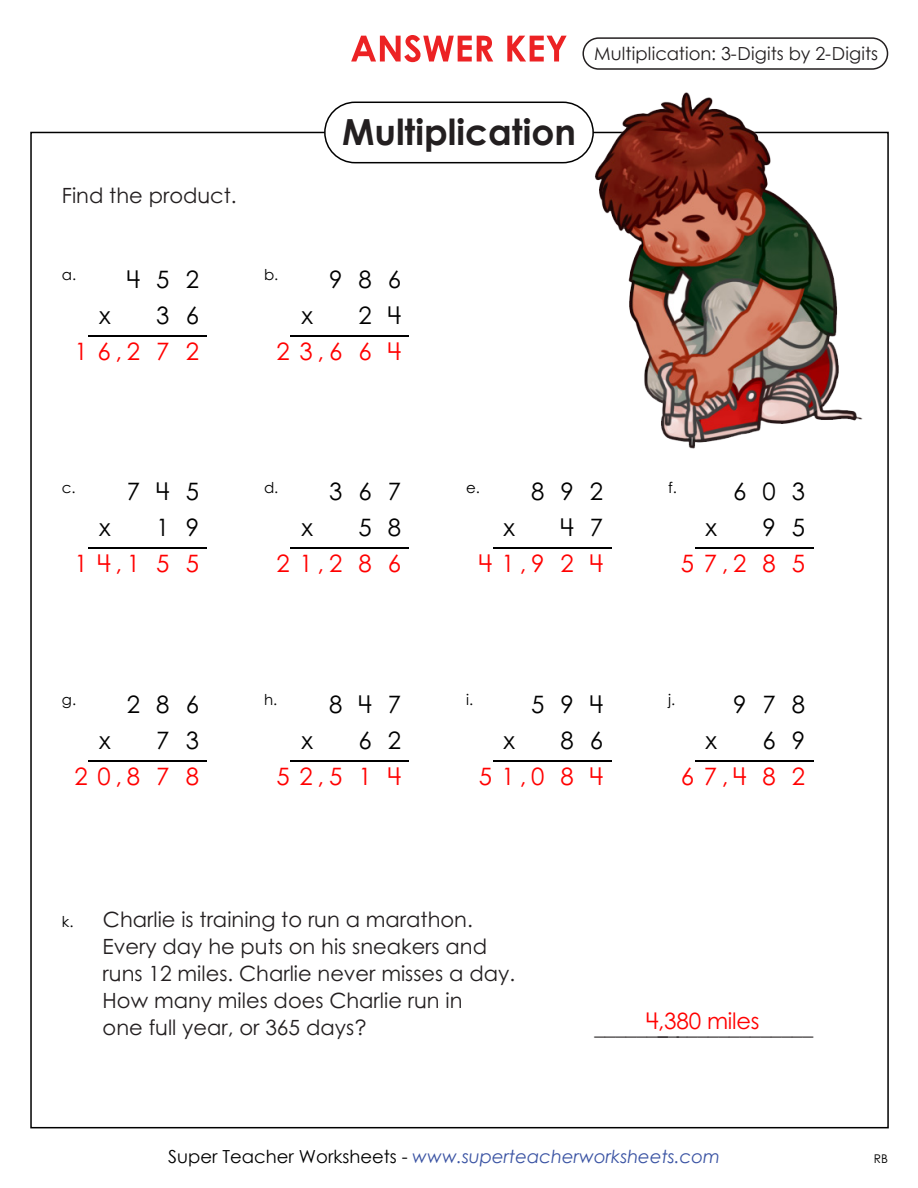
<style>
.page{position:relative;width:918px;height:1188px;background:#fff}
.page>*{position:absolute;margin:0;border:0;box-sizing:border-box;transform-origin:0 0}
.t1{font:700 36px "Century Gothic 2";color:#231f20}
.t2{font:24px/36px "Century STW4";letter-spacing:.67em;color:#000}
.t3{font:24px "Century STW4";letter-spacing:.4em;color:#f00}
.t4{font:22.5px "Century STW4";letter-spacing:-.01em;color:#f00}
.t5{font:21px/27px "Century STW4";color:#231f20}
.t6{font:21px "Century STW3";color:#231f20}
.t7{font:italic 18px "Century Gothic 2";color:#3a53a3}
.t8{font:18px "Century Gothic 2";letter-spacing:.005em;color:#231f20}
.t9{font:15px "Century STW4";color:#000}
.t10{font:12px "Century STW4";color:#000}
.s1{font-family:"Century STW4"}
.s2{font-size:15px;color:#000}
.s3{font-style:normal;color:#000}
</style>
<div class="page">
<svg style="left:351px;top:35px;width:142px;height:27px"></svg>
<svg style="left:507px;top:36px;width:60px;height:26px"></svg>
<hr style="left:89px;top:335px;width:118px;height:1px;background:#000">
<hr style="left:291px;top:335px;width:118px;height:1px;background:#000">
<hr style="left:89px;top:547px;width:118px;height:2px;background:#000">
<hr style="left:291px;top:547px;width:118px;height:2px;background:#000">
<hr style="left:493px;top:547px;width:118px;height:2px;background:#000">
<hr style="left:695px;top:547px;width:118px;height:2px;background:#000">
<hr style="left:89px;top:760px;width:118px;height:1px;background:#000">
<hr style="left:291px;top:760px;width:118px;height:1px;background:#000">
<hr style="left:493px;top:760px;width:118px;height:1px;background:#000">
<hr style="left:695px;top:760px;width:118px;height:1px;background:#000">
<div style="left:324px;top:102px;width:270px;height:61px;border:2px solid #000;border-radius:30px"></div>
<div style="left:582px;top:37px;width:306px;height:33px;border:2px solid #231f20;border-radius:15px"></div>
<img style="left:551px;top:92px;width:338px;height:358px">
<p class="t6" style="left:62px;top:181px;width:176px">Find the product.</p>
<p class="t2" style="left:99px;top:261px;width:101px;text-indent:-37px"><sup>a.</sup> 452 x</p>
<p class="t2" style="left:156px;top:297px;width:44px">3 6</p>
<p class="t3" style="left:75px;top:335px;width:126px">16,2 7 2</p>
<p class="t8" style="left:594px;top:41px;width:286px">Multiplication: <span class="s1">3</span>-Digits by 2-Digits</p>
<h1 class="t1" style="left:342px;top:105px;width:236px">Multiplication</h1>
<p class="t2" style="left:301px;top:261px;width:101px;text-indent:-37px"><sup>b.</sup> 986 x</p>
<p class="t2" style="left:358px;top:297px;width:44px">2 4</p>
<p class="t3" style="left:277px;top:335px;width:126px">23,6 6 4</p>
<p class="t2" style="left:99px;top:473px;width:101px;text-indent:-37px"><sup>c.</sup> 745 x</p>
<p class="t2" style="left:156px;top:509px;width:44px">1 9</p>
<p class="t3" style="left:75px;top:547px;width:126px">14,1 5 5</p>
<p class="t2" style="left:99px;top:686px;width:101px;text-indent:-37px"><sup>g.</sup> 286 x</p>
<p class="t2" style="left:156px;top:722px;width:44px">7 3</p>
<p class="t3" style="left:75px;top:760px;width:126px">20,8 7 8</p>
<p class="t2" style="left:301px;top:473px;width:101px;text-indent:-37px"><sup>d.</sup> 367 x</p>
<p class="t2" style="left:358px;top:509px;width:44px">5 8</p>
<p class="t3" style="left:277px;top:547px;width:126px">21,2 8 6</p>
<p class="t2" style="left:301px;top:686px;width:101px;text-indent:-37px"><sup>h.</sup> 847 x</p>
<p class="t2" style="left:358px;top:722px;width:44px">6 2</p>
<p class="t3" style="left:277px;top:760px;width:126px">52,5 1 4</p>
<p class="t2" style="left:503px;top:473px;width:101px;text-indent:-37px"><sup>e.</sup> 892 x</p>
<p class="t2" style="left:561px;top:509px;width:44px">4 7</p>
<p class="t3" style="left:479px;top:547px;width:126px">41,9 2 4</p>
<p class="t9" style="left:466px;top:689px;width:9px">i.</p>
<p class="t2" style="left:531px;top:686px;width:74px">594</p>
<p class="t2" style="left:503px;top:722px;width:13px">x</p>
<p class="t2" style="left:561px;top:722px;width:44px">8 6</p>
<p class="t3" style="left:479px;top:760px;width:126px">51,0 8 4</p>
<p class="t2" style="left:706px;top:473px;width:101px;text-indent:-37px"><sup>f.</sup> 603 x</p>
<p class="t2" style="left:763px;top:509px;width:44px">9 5</p>
<p class="t3" style="left:681px;top:547px;width:126px">57,2 8 5</p>
<p class="t9" style="left:668px;top:689px;width:9px">j.</p>
<p class="t2" style="left:733px;top:686px;width:74px">978</p>
<p class="t2" style="left:706px;top:722px;width:13px">x</p>
<p class="t2" style="left:763px;top:722px;width:44px">6 9</p>
<p class="t3" style="left:681px;top:760px;width:126px">67,4 8 2</p>
<p class="t5" style="left:103px;top:905px;width:414px;text-indent:-41px"><span class="s2">k.</span> Charlie is training to run a marathon.<br>Every day he puts on his sneakers and runs 12 miles. Charlie never misses a day.<br>How many miles does Charlie run in<br>one full year, or 365 days?</p>
<p class="t4" style="left:646px;top:1006px;width:115px">4,380 miles</p>
<p class="t5" style="left:594px;top:1013px;width:220px">_____________________</p>
<p class="t7" style="left:168px;top:1143px;width:553px"><span class="s3">Super Teacher Worksheets -</span> www.superteacherworksheets.com</p>
<p class="t10" style="left:874px;top:1151px;width:16px">RB</p>
</div>
